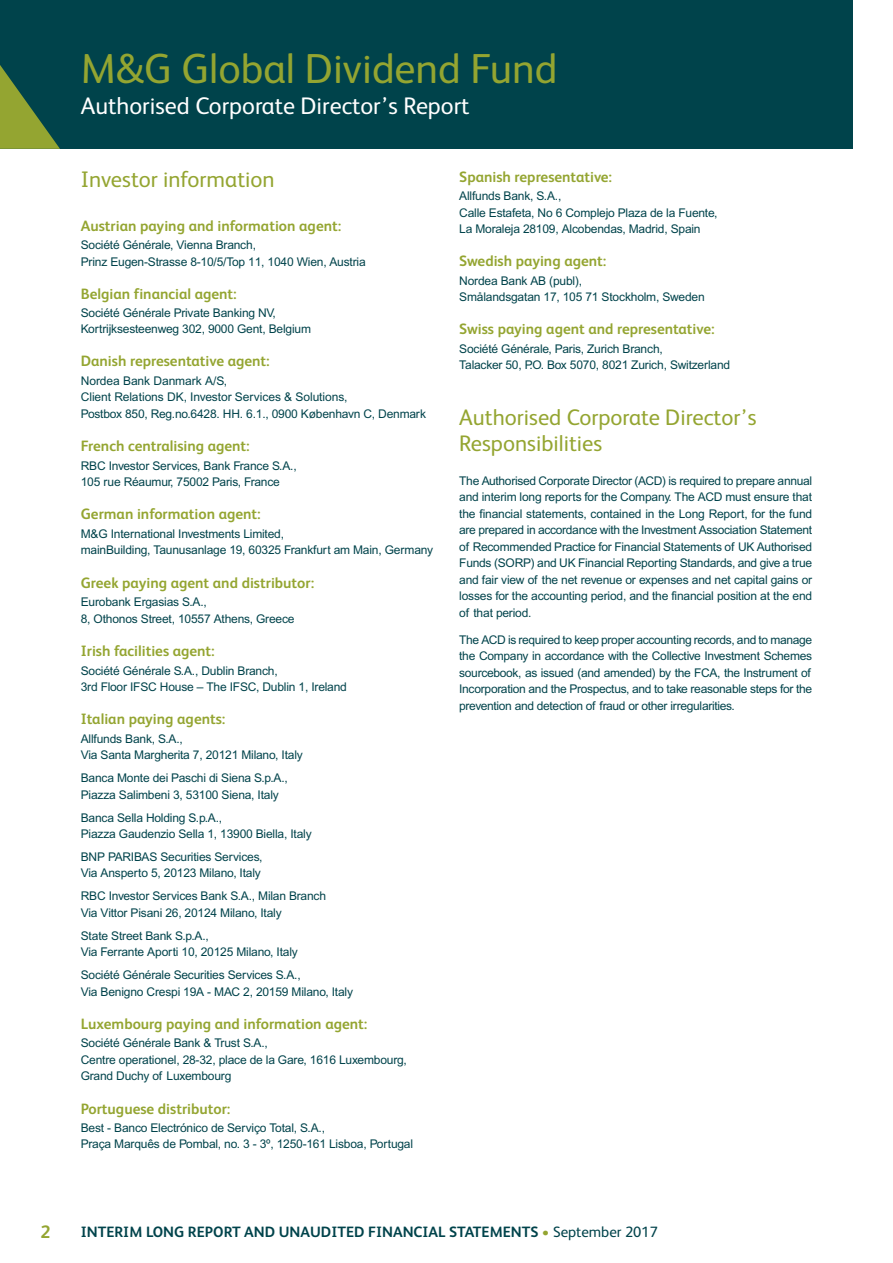
<style>
.page{position:relative;width:893px;height:1263px;background:#fff}
.page>*{position:absolute;margin:0;border:0;box-sizing:border-box;transform-origin:0 0}
.t1{font:42px "FS Albert";color:#94a531}
.t2{font:24px "FS Albert";color:#fff}
.t3{font:22.5px/26.1px "FS Albert";color:#94a531}
.t4{font:700 18px "FS Albert";color:#94a531}
.t5{font:700 15px "FS Albert";color:#94a531}
.t6{font:700 15px "FS Albert";color:#00434b}
.t7{font:12px/16.5px "Arial";letter-spacing:-.015em;color:#00434b}
.s1{font-weight:400;color:#94a531}
.s2{font-weight:400}
</style>
<div class="page">
<div style="left:0;top:0;width:853px;height:149px;background:#00434b"></div>
<svg style="left:0;top:65px;width:60px;height:84px"></svg>
<h3 class="t4" style="left:40px;top:1225px;width:12px">2</h3>
<h1 class="t1" style="left:81px;top:54px;width:478px">M&amp;G Global Dividend Fund</h1>
<h2 class="t2" style="left:81px;top:97px;width:390px">Authorised Corporate Director’s Report</h2>
<h3 class="t3" style="left:81px;top:169px;width:195px">Investor information</h3>
<p class="t5" style="left:81px;top:220px;width:262px">Austrian paying and information agent:</p>
<p class="t7" style="left:81px;top:238px;width:286px">Société Générale, Vienna Branch,<br>Prinz Eugen-Strasse 8-10/5/Top 11, 1040 Wien, Austria</p>
<p class="t5" style="left:81px;top:288px;width:158px">Belgian financial agent:</p>
<p class="t7" style="left:81px;top:306px;width:232px">Société Générale Private Banking NV,<br>Kortrijksesteenweg 302, 9000 Gent, Belgium</p>
<p class="t5" style="left:81px;top:356px;width:190px">Danish representative agent:</p>
<p class="t7" style="left:81px;top:374px;width:347px">Nordea Bank Danmark A/S,<br>Client Relations DK, Investor Services &amp; Solutions,<br>Postbox 850, Reg.no.6428. HH. 6.1., 0900 København C, Denmark</p>
<p class="t5" style="left:81px;top:441px;width:171px">French centralising agent:</p>
<p class="t7" style="left:81px;top:458px;width:217px">RBC Investor Services, Bank France S.A.,<br>105 rue Réaumur, 75002 Paris, France</p>
<p class="t5" style="left:81px;top:509px;width:182px">German information agent:</p>
<p class="t7" style="left:81px;top:527px;width:354px">M&amp;G International Investments Limited,<br>mainBuilding, Taunusanlage 19, 60325 Frankfurt am Main, Germany</p>
<p class="t5" style="left:81px;top:577px;width:235px">Greek paying agent and distributor:</p>
<p class="t7" style="left:81px;top:595px;width:215px">Eurobank Ergasias S.A.,<br>8, Othonos Street, 10557 Athens, Greece</p>
<p class="t5" style="left:81px;top:645px;width:136px">Irish facilities agent:</p>
<p class="t7" style="left:81px;top:663px;width:268px">Société Générale S.A., Dublin Branch,<br>3rd Floor IFSC House – The IFSC, Dublin 1, Ireland</p>
<p class="t5" style="left:81px;top:714px;width:146px">Italian paying agents:</p>
<p class="t7" style="left:81px;top:731px;width:224px">Allfunds Bank, S.A.,<br>Via Santa Margherita 7, 20121 Milano, Italy</p>
<p class="t7" style="left:81px;top:771px;width:209px">Banca Monte dei Paschi di Siena S.p.A.,<br>Piazza Salimbeni 3, 53100 Siena, Italy</p>
<p class="t7" style="left:81px;top:810px;width:232px">Banca Sella Holding S.p.A.,<br>Piazza Gaudenzio Sella 1, 13900 Biella, Italy</p>
<p class="t7" style="left:81px;top:849px;width:183px">BNP PARIBAS Securities Services,<br>Via Ansperto 5, 20123 Milano, Italy</p>
<p class="t7" style="left:81px;top:889px;width:247px">RBC Investor Services Bank S.A., Milan Branch<br>Via Vittor Pisani 26, 20124 Milano, Italy</p>
<p class="t7" style="left:81px;top:928px;width:219px">State Street Bank S.p.A.,<br>Via Ferrante Aporti 10, 20125 Milano, Italy</p>
<p class="t7" style="left:81px;top:968px;width:274px">Société Générale Securities Services S.A.,<br>Via Benigno Crespi 19A - MAC 2, 20159 Milano, Italy</p>
<p class="t5" style="left:81px;top:1018px;width:288px">Luxembourg paying and information agent:</p>
<p class="t7" style="left:81px;top:1036px;width:328px">Société Générale Bank &amp; Trust S.A.,<br>Centre operationel, 28-32, place de la Gare, 1616 Luxembourg,<br>Grand Duchy of Luxembourg</p>
<p class="t5" style="left:81px;top:1103px;width:151px">Portuguese distributor:</p>
<p class="t7" style="left:81px;top:1120px;width:334px">Best - Banco Electrónico de Serviço Total, S.A.,<br>Praça Marquês de Pombal, no. 3 - 3º, 1250-161 Lisboa, Portugal</p>
<p class="t5" style="left:459px;top:171px;width:154px">Spanish representative:</p>
<p class="t7" style="left:459px;top:189px;width:260px">Allfunds Bank, S.A.,<br>Calle Estafeta, No 6 Complejo Plaza de la Fuente,<br>La Moraleja 28109, Alcobendas, Madrid, Spain</p>
<p class="t5" style="left:459px;top:256px;width:149px">Swedish paying agent:</p>
<p class="t7" style="left:459px;top:273px;width:247px">Nordea Bank AB (publ),<br>Smålandsgatan 17, 105 71 Stockholm, Sweden</p>
<p class="t5" style="left:459px;top:324px;width:257px">Swiss paying agent and representative:</p>
<p class="t7" style="left:459px;top:341px;width:272px">Société Générale, Paris, Zurich Branch,<br>Talacker 50, P.O. Box 5070, 8021 Zurich, Switzerland</p>
<h3 class="t3" style="left:459px;top:406px;width:299px">Authorised Corporate Director’s<br>Responsibilities</h3>
<p class="t7" style="left:459px;top:473px;width:354px;text-align:justify">The Authorised Corporate Director (ACD) is required to prepare annual and interim long reports for the Company. The ACD must ensure that the financial statements, contained in the Long Report, for the fund are prepared in accordance with the Investment Association Statement of Recommended Practice for Financial Statements of UK Authorised Funds (SORP) and UK Financial Reporting Standards, and give a true and fair view of the net revenue or expenses and net capital gains or losses for the accounting period, and the financial position at the end of that period.</p>
<p class="t7" style="left:459px;top:632px;width:354px;text-align:justify">The ACD is required to keep proper accounting records, and to manage the Company in accordance with the Collective Investment Schemes sourcebook, as issued (and amended) by the FCA, the Instrument of Incorporation and the Prospectus, and to take reasonable steps for the prevention and detection of fraud or other irregularities.</p>
<p class="t6" style="left:81px;top:1227px;width:579px">INTERIM LONG REPORT AND UNAUDITED FINANCIAL STATEMENTS <span class="s1">•</span> <span class="s2">September 2017</span></p>
</div>
